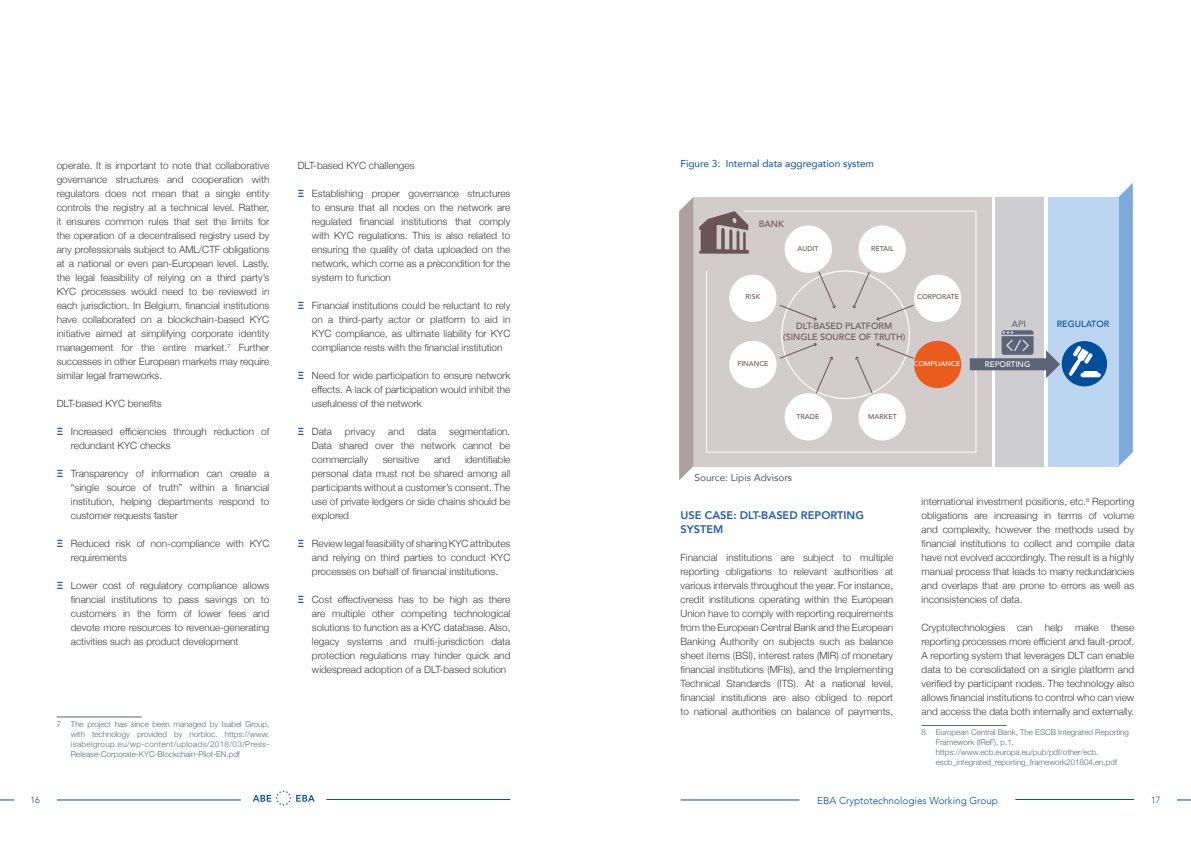
<style>
.page{position:relative;width:1191px;height:842px;background:#fff}
.page>*{position:absolute;margin:0;border:0;box-sizing:border-box;transform-origin:0 0}
.t1{font:800 11px/14px "Avenir";color:#225ca8}
.t2{font:300 10px/14px "Helvetica Neue";color:#3c3c3b;text-align:justify}
.t3{font:10px "Avenir";color:#004f9f}
.t4{font:300 10px "Avenir";color:#004f9f}
.t5{font:10px "Avenir";color:#545c60}
.t6{font:500 9px/11.2px "Avenir";color:#695555;text-align:center}
.t7{font:500 9px "Avenir";color:#004f9f}
.t8{font:300 9px "Avenir";color:#004f9f}
.t9{font:500 9px "Avenir";color:#5b6378}
.t10{font:300 8px/10px "Helvetica Neue";color:#5b6378;text-align:justify}
.t11{font:500 8px "Avenir";color:#fff}
.t12{font:500 7px "Avenir";color:#695555}
.t13{font:500 7px "Avenir";color:#fff}
.s1{font-weight:700;color:#225ca8}
</style>
<div class="page">
<hr style="left:57px;top:717px;width:85px;height:1px;background:#5b6378">
<hr style="left:921px;top:725px;width:85px;height:1px;background:#5b6378">
<svg style="left:1118px;top:184px;width:14px;height:282px;background:#87afde"></svg>
<div style="left:1047px;top:197px;width:71px;height:269px;background:#bcd5f0"></div>
<div style="left:994px;top:197px;width:49px;height:269px;background:#ceced0"></div>
<div style="left:693px;top:197px;width:298px;height:269px;background:#d3cccc"></div>
<svg style="left:679px;top:197px;width:14px;height:283px;background:#b0a4a4"></svg>
<svg style="left:706px;top:210px;width:271px;height:243px"></svg>
<svg style="left:852px;top:271px;width:18px;height:38px"></svg>
<svg style="left:778px;top:343px;width:55px;height:51px"></svg>
<svg style="left:876px;top:304px;width:38px;height:17px"></svg>
<svg style="left:778px;top:271px;width:57px;height:50px"></svg>
<svg style="left:855px;top:343px;width:59px;height:51px"></svg>
<div style="left:1061px;top:341px;width:46px;height:45px;background:#004f9f;border-radius:50%"></div>
<svg style="left:1068px;top:346px;width:32px;height:31px"></svg>
<svg style="left:699px;top:211px;width:50px;height:43px"></svg>
<svg style="left:969px;top:330px;width:91px;height:48px"></svg>
<svg style="left:1177px;top:799px;width:14px;height:1px"></svg>
<hr style="left:57px;top:799px;width:183px;height:1px;background:#004f9f">
<hr style="left:326px;top:799px;width:184px;height:1px;background:#004f9f">
<hr style="left:681px;top:799px;width:118px;height:1px;background:#004f9f">
<hr style="left:1015px;top:799px;width:118px;height:1px;background:#004f9f">
<svg style="left:253px;top:790px;width:62px;height:16px"></svg>
<svg style="left:0;top:799px;width:14px;height:1px"></svg>
<p class="t2" style="left:57px;top:158px;width:214px">operate. It is important to note that collaborative governance structures and cooperation with regulators does not mean that a single entity controls the registry at a technical level. Rather, it ensures common rules that set the limits for the operation of a decentralised registry used by any professionals subject to AML/CTF obligations at a national or even pan-European level. Lastly, the legal feasibility of relying on a third party’s KYC processes would need to be reviewed in each jurisdiction. In Belgium, financial institutions have collaborated on a blockchain-based KYC initiative aimed at simplifying corporate identity management for the entire market.<sup>7</sup> Further successes in other European markets may require similar legal frameworks.</p>
<p class="t2" style="left:57px;top:396px;width:106px">DLT-based KYC benefits</p>
<p class="t2" style="left:71px;top:424px;width:200px;text-indent:-14px"><span class="s1">Ξ</span> Increased efficiencies through reduction of redundant KYC checks</p>
<p class="t2" style="left:71px;top:466px;width:200px;text-indent:-14px"><span class="s1">Ξ</span> Transparency of information can create a “single source of truth” within a financial institution, helping departments respond to customer requests faster</p>
<p class="t2" style="left:71px;top:536px;width:200px;text-indent:-14px"><span class="s1">Ξ</span> Reduced risk of non-compliance with KYC requirements</p>
<p class="t2" style="left:71px;top:578px;width:200px;text-indent:-14px"><span class="s1">Ξ</span> Lower cost of regulatory compliance allows financial institutions to pass savings on to customers in the form of lower fees and devote more resources to revenue-generating activities such as product development</p>
<p class="t10" style="left:71px;top:718px;width:200px;text-indent:-14px">7 The project has since been managed by Isabel Group, with technology provided by norbloc. https://www. isabelgroup.eu/wp-content/uploads/2018/03/Press-Release-Corporate-KYC-Blockchain-Pilot-EN.pdf</p>
<p class="t2" style="left:298px;top:158px;width:118px">DLT-based KYC challenges</p>
<p class="t2" style="left:312px;top:186px;width:200px;text-indent:-14px"><span class="s1">Ξ</span> Establishing proper governance structures to ensure that all nodes on the network are regulated financial institutions that comply with KYC regulations. This is also related to ensuring the quality of data uploaded on the network, which come as a precondition for the system to function</p>
<p class="t2" style="left:312px;top:298px;width:200px;text-indent:-14px"><span class="s1">Ξ</span> Financial institutions could be reluctant to rely on a third-party actor or platform to aid in KYC compliance, as ultimate liability for KYC compliance rests with the financial institution</p>
<p class="t2" style="left:312px;top:368px;width:200px;text-indent:-14px"><span class="s1">Ξ</span> Need for wide participation to ensure network effects. A lack of participation would inhibit the usefulness of the network</p>
<p class="t2" style="left:298px;top:424px;width:36px"><span class="s1">Ξ</span> Data</p>
<p class="t2" style="left:345px;top:424px;width:32px">privacy</p>
<p class="t2" style="left:388px;top:424px;width:18px">and</p>
<p class="t2" style="left:417px;top:424px;width:21px">data</p>
<p class="t2" style="left:312px;top:424px;width:200px;text-indent:137px">segmentation.<br>Data shared over the network cannot be commercially</p>
<p class="t2" style="left:312px;top:452px;width:200px;text-indent:153px">identifiable personal data must not be shared among all participants without a customer’s consent. The use of private ledgers or side chains should be explored</p>
<p class="t2" style="left:312px;top:536px;width:200px;text-indent:-14px"><span class="s1">Ξ</span> Review legal feasibility of sharing KYC attributes and relying on third parties to conduct KYC processes on behalf of financial institutions.</p>
<p class="t2" style="left:312px;top:592px;width:200px;text-indent:-14px"><span class="s1">Ξ</span> Cost effectiveness has to be high as there are multiple other competing technological solutions to function as a KYC database. Also, legacy systems and multi-jurisdiction data protection regulations may hinder quick and widespread adoption of a DLT-based solution</p>
<p class="t2" style="left:383px;top:452px;width:38px">sensitive</p>
<p class="t2" style="left:434px;top:452px;width:18px">and</p>
<p class="t3" style="left:680px;top:155px;width:195px">Figure 3: Internal data aggregation system</p>
<p class="t6" style="left:759px;top:218px;width:27px">BANK</p>
<p class="t12" style="left:797px;top:242px;width:23px">AUDIT</p>
<p class="t12" style="left:871px;top:242px;width:24px">RETAIL</p>
<p class="t12" style="left:745px;top:291px;width:16px">RISK</p>
<p class="t12" style="left:917px;top:291px;width:43px">CORPORATE</p>
<p class="t6" style="left:783px;top:320px;width:124px">DLT-BASED PLATFORM (SINGLE SOURCE OF TRUTH)</p>
<p class="t9" style="left:1011px;top:316px;width:16px">API</p>
<p class="t7" style="left:1056px;top:316px;width:54px">REGULATOR</p>
<p class="t11" style="left:985px;top:357px;width:47px">REPORTING</p>
<p class="t12" style="left:737px;top:358px;width:33px">FINANCE</p>
<p class="t13" style="left:913px;top:358px;width:48px">COMPLIANCE</p>
<p class="t12" style="left:796px;top:410px;width:24px">TRADE</p>
<p class="t12" style="left:868px;top:410px;width:30px">MARKET</p>
<p class="t5" style="left:694px;top:469px;width:99px">Source: Lipis Advisors</p>
<p class="t1" style="left:680px;top:508px;width:185px">USE CASE: DLT-BASED REPORTING<br>SYSTEM</p>
<p class="t2" style="left:680px;top:550px;width:214px">Financial institutions are subject to multiple reporting obligations to relevant authorities at various intervals throughout the year. For instance, credit institutions operating within the European Union have to comply with reporting requirements from the European Central Bank and the European Banking Authority on subjects such as balance sheet items (BSI), interest rates (MIR) of monetary financial institutions (MFIs), and the Implementing Technical Standards (ITS). At a national level, financial institutions are also obliged to report to national authorities on balance of payments,</p>
<p class="t2" style="left:921px;top:494px;width:214px">international investment positions, etc.<sup>8</sup> Reporting obligations are increasing in terms of volume and complexity, however the methods used by financial institutions to collect and compile data have not evolved accordingly. The result is a highly manual process that leads to many redundancies and overlaps that are prone to errors as well as inconsistencies of data.</p>
<p class="t2" style="left:921px;top:620px;width:214px">Cryptotechnologies can help make these reporting processes more efficient and fault-proof.<br>A reporting system that leverages DLT can enable data to be consolidated on a single platform and verified by participant nodes. The technology also allows financial institutions to control who can view and access the data both internally and externally.</p>
<p class="t10" style="left:935px;top:727px;width:195px;text-align:left;text-indent:-14px">8 European Central Bank, The ESCB Integrated Reporting Framework (IReF), p.1, https://www.ecb.europa.eu/pub/pdf/other/ecb. escb_integrated_reporting_framework201804.en.pdf</p>
<p class="t8" style="left:30px;top:794px;width:11px">16</p>
<p class="t4" style="left:817px;top:794px;width:182px">EBA Cryptotechnologies Working Group</p>
<p class="t8" style="left:1151px;top:794px;width:11px">17</p>
</div>
